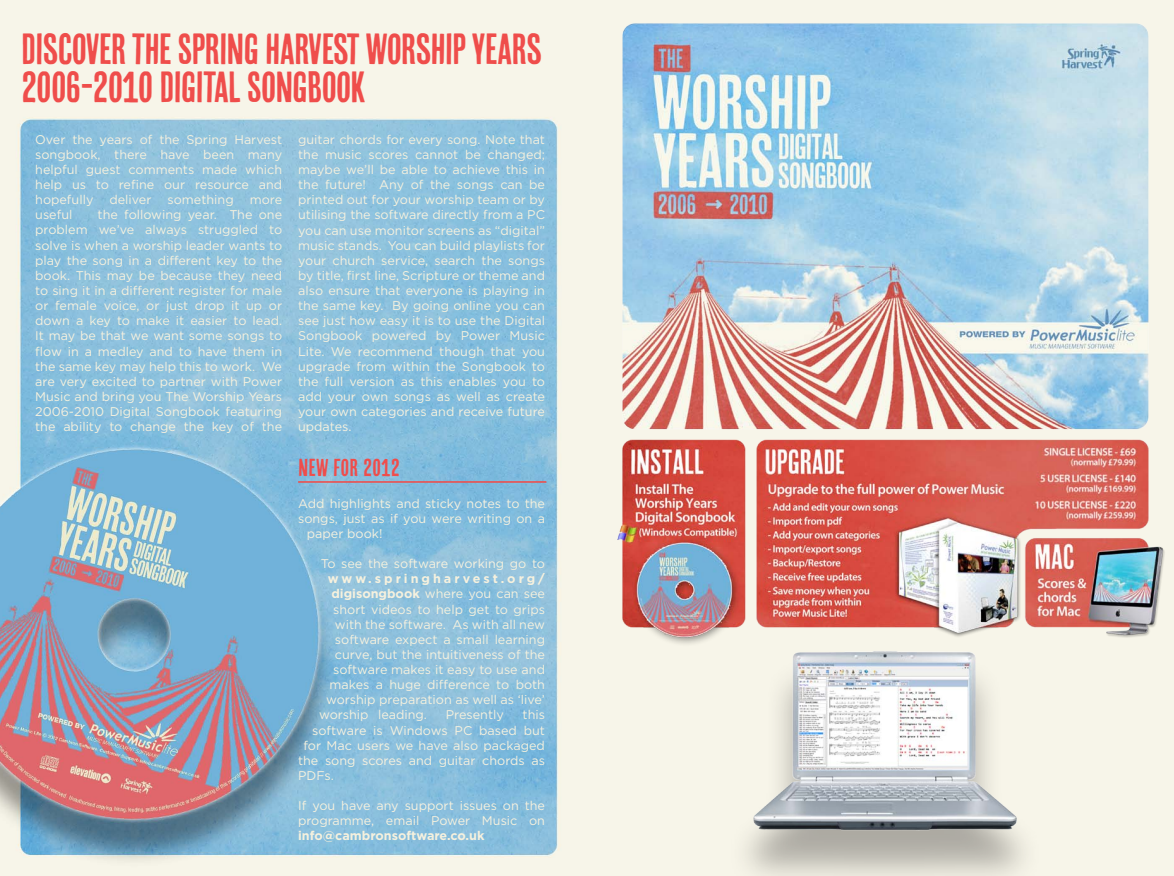
<style>
.page{position:relative;width:1174px;height:876px;background:#fff}
.page>*{position:absolute;margin:0;border:0;box-sizing:border-box;transform-origin:0 0}
.t1{font:43.4px/38px "Cheap Pine Sans";letter-spacing:-.03em;color:#ef4d4b}
.t2{font:24.5px "Cheap Pine Sans";color:#ef4d4b}
.t3{font:12.6px/15px "Gotham";color:#f6f1de;text-align:justify}
.t4{font:700 12.6px "Gotham";color:#f6f1de}
.t5{font:700 12.6px "Gotham";letter-spacing:.235em;color:#f6f1de}
.s1{font-weight:700}
</style>
<div class="page">
<img style="left:0;top:0;width:1173px;height:876px">
<hr style="left:298px;top:481px;width:248px;height:2px;background:#ef4d4b">
<img style="left:602px;top:7px;width:564px;height:683px">
<div style="left:727px;top:657px;width:315px;height:219px;background:#231f20;opacity:.35"></div>
<img style="left:735px;top:640px;width:299px;height:199px">
<h1 class="t1" style="left:21px;top:29px;width:522px">DISCOVER THE SPRING HARVEST WORSHIP YEARS<br>2006-2010 DIGITAL SONGBOOK</h1>
<p class="t3" style="left:35px;top:131px;width:248px">Over the years of the Spring Harvest songbook, there have been many helpful guest comments made which help us to refine our resource and hopefully</p>
<p class="t3" style="left:109px;top:192px;width:44px">deliver</p>
<p class="t3" style="left:167px;top:192px;width:68px">something</p>
<p class="t3" style="left:250px;top:192px;width:34px">more</p>
<p class="t3" style="left:35px;top:207px;width:248px;text-indent:62px">the following year. The one problem we’ve always struggled to solve is when a worship leader wants to play the song in a different key to the book. This may be because they need to sing it in a different register for male or female voice, or just drop it up or down a key to make it easier to lead.<br>It may be that we want some songs to flow in a medley and to have them in the same key may help this to work. We are very excited to partner with Power Music and bring you The Worship Years 2006-2010 Digital Songbook featuring the ability to change the key of the</p>
<p class="t3" style="left:35px;top:207px;width:39px">useful</p>
<p class="t3" style="left:298px;top:131px;width:248px">guitar chords for every song. Note that the music scores cannot be changed; maybe we’ll be able to achieve this in the future! Any of the songs can be printed out for your worship team or by utilising the software directly from a PC you can use monitor screens as “digital” music stands. You can build playlists for your church service, search the songs by title, first line, Scripture or theme and also ensure that everyone is playing in the same key. By going online you can see just how easy it is to use the Digital Songbook powered by Power Music Lite. We recommend though that you upgrade from within the Songbook to the full version as this enables you to add your own songs as well as create your own categories and receive future updates.</p>
<h2 class="t2" style="left:298px;top:454px;width:103px">NEW FOR 2012</h2>
<p class="t3" style="left:298px;top:495px;width:248px">Add highlights and sticky notes to the</p>
<p class="t3" style="left:298px;top:510px;width:248px">songs, just as if you were writing on a</p>
<p class="t3" style="left:307px;top:525px;width:77px">paper book!</p>
<p class="t3" style="left:321px;top:556px;width:226px">To see the software working go to</p>
<p class="t5" style="left:328px;top:570px;width:218px">www.springharvest.org/</p>
<p class="t3" style="left:331px;top:586px;width:215px"><span class="s1">digisongbook</span> where you can see</p>
<p class="t3" style="left:333px;top:601px;width:213px">short videos to help get to grips</p>
<p class="t3" style="left:335px;top:616px;width:212px">with the software. As with all new</p>
<p class="t3" style="left:335px;top:631px;width:212px">software expect a small learning</p>
<p class="t3" style="left:335px;top:646px;width:212px">curve, but the intuitiveness of the</p>
<p class="t3" style="left:333px;top:661px;width:213px">software makes it easy to use and</p>
<p class="t3" style="left:329px;top:677px;width:217px">makes a huge difference to both</p>
<p class="t3" style="left:326px;top:692px;width:220px">worship preparation as well as ‘live’</p>
<p class="t3" style="left:319px;top:707px;width:109px">worship leading.</p>
<p class="t3" style="left:445px;top:707px;width:60px">Presently</p>
<p class="t3" style="left:522px;top:707px;width:24px">this</p>
<p class="t3" style="left:312px;top:722px;width:234px">software is Windows PC based but</p>
<p class="t3" style="left:303px;top:737px;width:243px">for Mac users we have also packaged</p>
<p class="t3" style="left:298px;top:752px;width:248px">the song scores and guitar chords as</p>
<p class="t3" style="left:298px;top:767px;width:37px">PDFs.</p>
<p class="t3" style="left:298px;top:798px;width:248px">If you have any support issues on the programme, email Power Music on</p>
<p class="t4" style="left:298px;top:827px;width:188px">info@cambronsoftware.co.uk</p>
</div>
